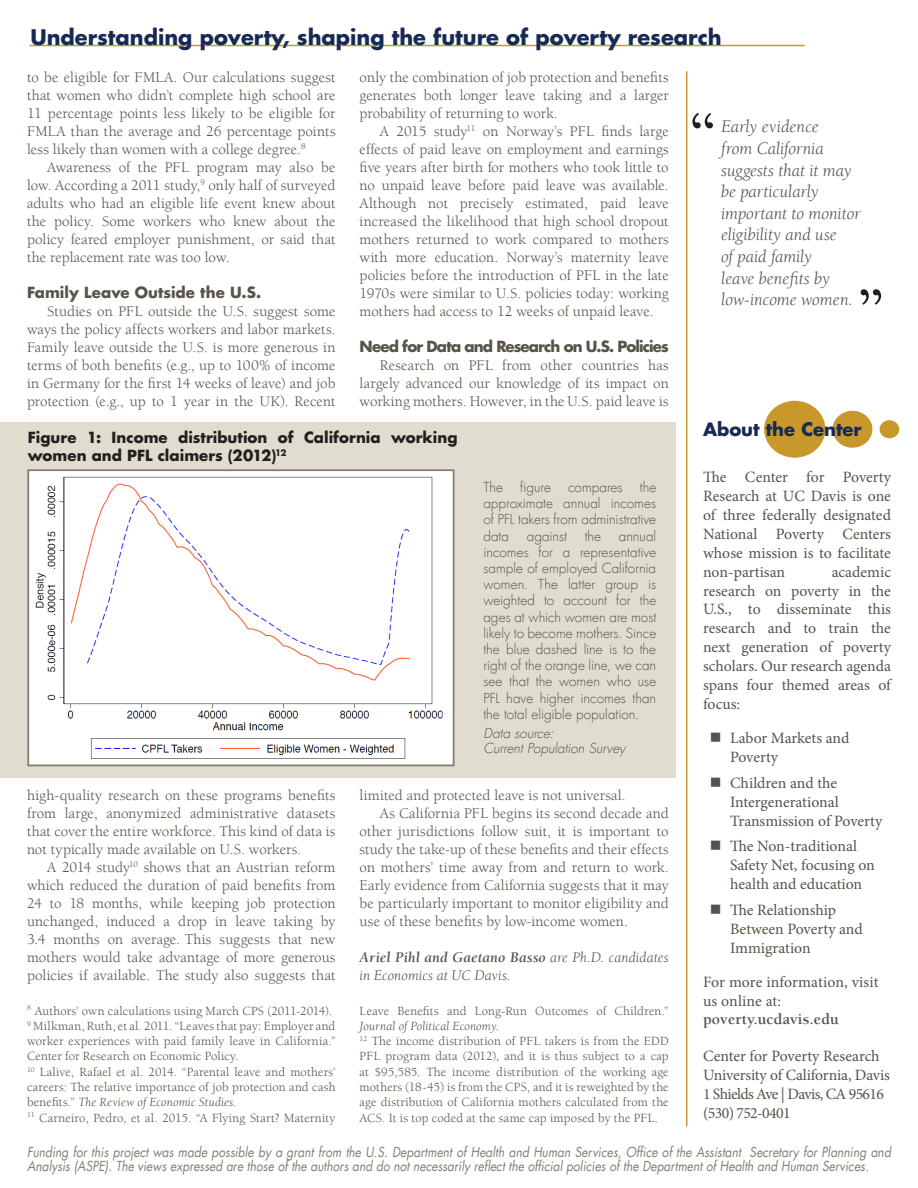
<style>
.page{position:relative;width:918px;height:1188px;background:#fff}
.page>*{position:absolute;margin:0;border:0;box-sizing:border-box;transform-origin:0 0}
.body_text__no_indent{font:700 61.5px "Berkeley UC Davis";color:#231f20}
.body_text__no_indent-2{font:700 21px "Futura UC Davis";color:#172a53}
.body_text__indent{font:italic 18px/21.6px "Berkeley UC Davis";letter-spacing:-.005em;color:#57534a}
.subhead{font:700 18px "Futura UC Davis";color:#172a53}
.sidebar_futura_text{font:15.75px/18.9px "Minion Pro";letter-spacing:-.005em;color:#57534a}
.sidebar_futura_text-2{font:15.75px/18.9px "Minion Pro";letter-spacing:-.035em;color:#57534a}
.body_text__no_indent-3{font:15px/18px "Berkeley UC Davis";color:#57534a;text-align:justify}
.body_text__no_indent-4{font:700 15px/18px "Futura UC Davis";color:#231f20}
.body_text__no_indent-5{font:italic 15px/18px "Berkeley UC Davis";letter-spacing:.005em;color:#57534a}
.body_text__no_indent-6{font:700 15px "Futura UC Davis";letter-spacing:-.05em;color:#57534a}
.body_text__no_indent-7{font:700 15px "Futura UC Davis";color:#57534a}
.body_text__indent-2{font:300 13.5px/16.2px "Futura UC Davis";color:#57534a;text-align:justify}
.sidebar_futura_text-3{font:italic 13.5px/13.5px "Futura UC Davis";color:#837e72;scale:.89 1}
.body_text__indent-3{font:italic 300 13.5px "Futura UC Davis";color:#57534a}
.body_text__no_indent-8{font:12.75px/15.3px "Berkeley UC Davis";letter-spacing:.01em;color:#57534a;text-align:justify}
.s1{font-style:italic}
.s2{font-weight:700}
.s3{font-family:"Berkeley UC Davis";font-weight:700}
</style>
<div class="page">
<div style="left:764px;top:401px;width:61px;height:57px;background:#c8982b;border-radius:50%"></div>
<div style="left:833px;top:411px;width:39px;height:37px;background:#c8982b;border-radius:50%"></div>
<div style="left:880px;top:420px;width:19px;height:18px;background:#c8982b;border-radius:50%"></div>
<hr style="left:29px;top:45px;width:776px;height:1px;background:#c8982b">
<hr style="left:686px;top:71px;width:1px;height:1055px;background:#c8982b">
<div style="left:0;top:422px;width:675px;height:356px;background:#e0ddd0"></div>
<img style="left:30px;top:472px;width:421px;height:291px">
<div style="left:27px;top:469px;width:427px;height:297px;border:2px solid #837e72"></div>
<p class="body_text__no_indent-2" style="left:30px;top:24px;width:693px">Understanding poverty, shaping the future of poverty research</p>
<p class="body_text__no_indent-3" style="left:27px;top:68px;width:310px">to be eligible for FMLA. Our calculations suggest that women who didn’t complete high school are 11 percentage points less likely to be eligible for FMLA than the average and 26 percentage points less likely than women with a college degree.<sup>8</sup></p>
<p class="body_text__no_indent-3" style="left:27px;top:158px;width:310px;text-indent:20px">Awareness of the PFL program may also be low. According a 2011 study,<sup>9</sup> only half of surveyed adults who had an eligible life event knew about the policy. Some workers who knew about the policy feared employer punishment, or said that the replacement rate was too low.</p>
<p class="body_text__no_indent-7" style="left:27px;top:282px;width:236px">Family Leave Outside the U.S.</p>
<p class="body_text__no_indent-3" style="left:27px;top:302px;width:310px;text-indent:20px">Studies on PFL outside the U.S. suggest some ways the policy affects workers and labor markets.<br>Family leave outside the U.S. is more generous in terms of both benefits (e.g., up to 100% of income in Germany for the first 14 weeks of leave) and job protection (e.g., up to 1 year in the UK). Recent</p>
<p class="body_text__no_indent-3" style="left:360px;top:68px;width:311px">only the combination of job protection and benefits generates both longer leave taking and a larger probability of returning to work.</p>
<p class="body_text__no_indent-3" style="left:360px;top:122px;width:311px;text-indent:20px">A 2015 study<sup>11</sup> on Norway’s PFL finds large effects of paid leave on employment and earnings five years after birth for mothers who took little to no unpaid leave before paid leave was available.<br>Although not precisely estimated, paid leave increased the likelihood that high school dropout mothers returned to work compared to mothers with more education. Norway’s maternity leave policies before the introduction of PFL in the late 1970s were similar to U.S. policies today: working mothers had access to 12 weeks of unpaid leave.</p>
<p class="body_text__no_indent-6" style="left:360px;top:336px;width:311px">Need for Data and Research on U.S. Policies</p>
<p class="body_text__no_indent-3" style="left:360px;top:356px;width:311px;text-indent:20px">Research on PFL from other countries has largely advanced our knowledge of its impact on working mothers. However, in the U.S. paid leave is</p>
<p class="body_text__no_indent-4" style="left:28px;top:428px;width:431px">Figure 1: Income distribution of California working women and PFL claimers (2012)<sup>12</sup></p>
<p class="body_text__indent-2" style="left:483px;top:479px;width:21px">The</p>
<p class="body_text__indent-2" style="left:520px;top:479px;width:32px">figure</p>
<p class="body_text__indent-2" style="left:568px;top:479px;width:56px">compares</p>
<p class="body_text__indent-2" style="left:483px;top:479px;width:174px;text-indent:156px">the approximate annual incomes of PFL takers from administrative data</p>
<p class="body_text__indent-2" style="left:483px;top:528px;width:174px;text-indent:135px">annual incomes for a representative sample of employed California women. The latter group is weighted to account for the ages at which women are most likely to become mothers. Since the blue dashed line is to the right of the orange line, we can see that the women who use PFL have higher incomes than the total eligible population.</p>
<p class="body_text__indent-3" style="left:483px;top:725px;width:72px">Data source:</p>
<p class="body_text__indent-3" style="left:483px;top:740px;width:143px">Current Population Survey</p>
<p class="body_text__indent-2" style="left:527px;top:528px;width:42px">against</p>
<p class="body_text__indent-2" style="left:585px;top:528px;width:18px">the</p>
<p class="body_text__no_indent-3" style="left:27px;top:786px;width:310px">high-quality research on these programs benefits from large, anonymized administrative datasets that cover the entire workforce. This kind of data is not typically made available on U.S. workers.</p>
<p class="body_text__no_indent-3" style="left:27px;top:858px;width:310px;text-indent:20px">A 2014 study<sup>10</sup> shows that an Austrian reform which reduced the duration of paid benefits from 24 to 18 months, while keeping job protection unchanged, induced a drop in leave taking by 3.4 months on average. This suggests that new mothers would take advantage of more generous policies if available. The study also suggests that</p>
<p class="body_text__no_indent-8" style="left:27px;top:1003px;width:307px"><sup>8</sup> Authors’ own calculations using March CPS (2011-2014).</p>
<p class="body_text__no_indent-8" style="left:27px;top:1018px;width:310px"><sup>9</sup> Milkman, Ruth, et al. 2011. “Leaves that pay: Employer and worker experiences with paid family leave in California.” Center for Research on Economic Policy.</p>
<p class="body_text__no_indent-8" style="left:27px;top:1064px;width:310px"><sup>10</sup> Lalive, Rafael et al. 2014. “Parental leave and mothers’ careers: The relative importance of job protection and cash benefits.” <span class="s1">The Review of Economic Studies</span>.</p>
<p class="body_text__no_indent-8" style="left:27px;top:1110px;width:310px"><sup>11</sup> Carneiro, Pedro, et al. 2015. “A Flying Start? Maternity</p>
<p class="body_text__no_indent-3" style="left:360px;top:786px;width:268px">limited and protected leave is not universal.</p>
<p class="body_text__no_indent-3" style="left:360px;top:804px;width:311px;text-indent:20px">As California PFL begins its second decade and other jurisdictions follow suit, it is important to study the take-up of these benefits and their effects on mothers’ time away from and return to work.<br>Early evidence from California suggests that it may be particularly important to monitor eligibility and use of these benefits by low-income women.</p>
<p class="body_text__no_indent-5" style="left:360px;top:948px;width:311px"><span class="s2">Ariel Pihl and Gaetano Basso</span> are Ph.D. candidates in Economics at UC Davis.</p>
<p class="body_text__no_indent-8" style="left:360px;top:1003px;width:311px">Leave Benefits and Long-Run Outcomes of Children.”<br><span class="s1">Journal of Political Economy</span>.</p>
<p class="body_text__no_indent-8" style="left:360px;top:1033px;width:311px"><sup>12</sup> The income distribution of PFL takers is from the EDD PFL program data (2012), and it is thus subject to a cap at $95,585. The income distribution of the working age mothers (18-45) is from the CPS, and it is reweighted by the age distribution of California mothers calculated from the ACS. It is top coded at the same cap imposed by the PFL.</p>
<p class="body_text__no_indent" style="left:689px;top:97px;width:29px">“</p>
<p class="body_text__indent" style="left:721px;top:116px;width:141px">Early evidence<br>from California suggests that it may be particularly important to monitor eligibility and use<br>of paid family<br>leave benefits by low-income women.</p>
<p class="body_text__no_indent" style="left:857px;top:273px;width:29px">”</p>
<p class="subhead" style="left:703px;top:417px;width:160px">About the Center</p>
<p class="sidebar_futura_text" style="left:703px;top:468px;width:189px;text-align:justify">The Center for Poverty Research at UC Davis is one of three federally designated National Poverty Centers whose mission is to facilitate non-partisan</p>
<p class="sidebar_futura_text" style="left:703px;top:562px;width:189px;text-align:justify;text-indent:129px">academic research on poverty in the U.S., to disseminate this research and to train the next generation of poverty scholars. Our research agenda spans four themed areas of focus:</p>
<p class="sidebar_futura_text" style="left:730px;top:729px;width:121px;text-indent:-20px">■ Labor Markets and<br>Poverty</p>
<p class="sidebar_futura_text" style="left:730px;top:774px;width:154px;text-indent:-20px">■ Children and the<br>Intergenerational<br>Transmission of Poverty</p>
<p class="sidebar_futura_text" style="left:730px;top:837px;width:146px;text-indent:-20px">■ The Non-traditional<br>Safety Net, focusing on health and education</p>
<p class="sidebar_futura_text" style="left:730px;top:901px;width:134px;text-indent:-20px">■ The Relationship<br>Between Poverty and<br>Immigration</p>
<p class="sidebar_futura_text" style="left:703px;top:972px;width:177px">For more information, visit us online at: <span class="s3">poverty.ucdavis.edu</span></p>
<p class="sidebar_futura_text" style="left:703px;top:1047px;width:178px">Center for Poverty Research</p>
<p class="sidebar_futura_text-2" style="left:703px;top:1066px;width:188px">University of California, Davis<br>1 Shields Ave | Davis, CA 95616 (530) 752-0401</p>
<p class="sidebar_futura_text-3" style="left:27px;top:1146px;width:972px">Funding for this project was made possible by a grant from the U.S. Department of Health and Human Services, Office of the Assistant Secretary for Planning and<br>Analysis (ASPE). The views expressed are those of the authors and do not necessarily reflect the official policies of the Department of Health and Human Services.</p>
</div>
